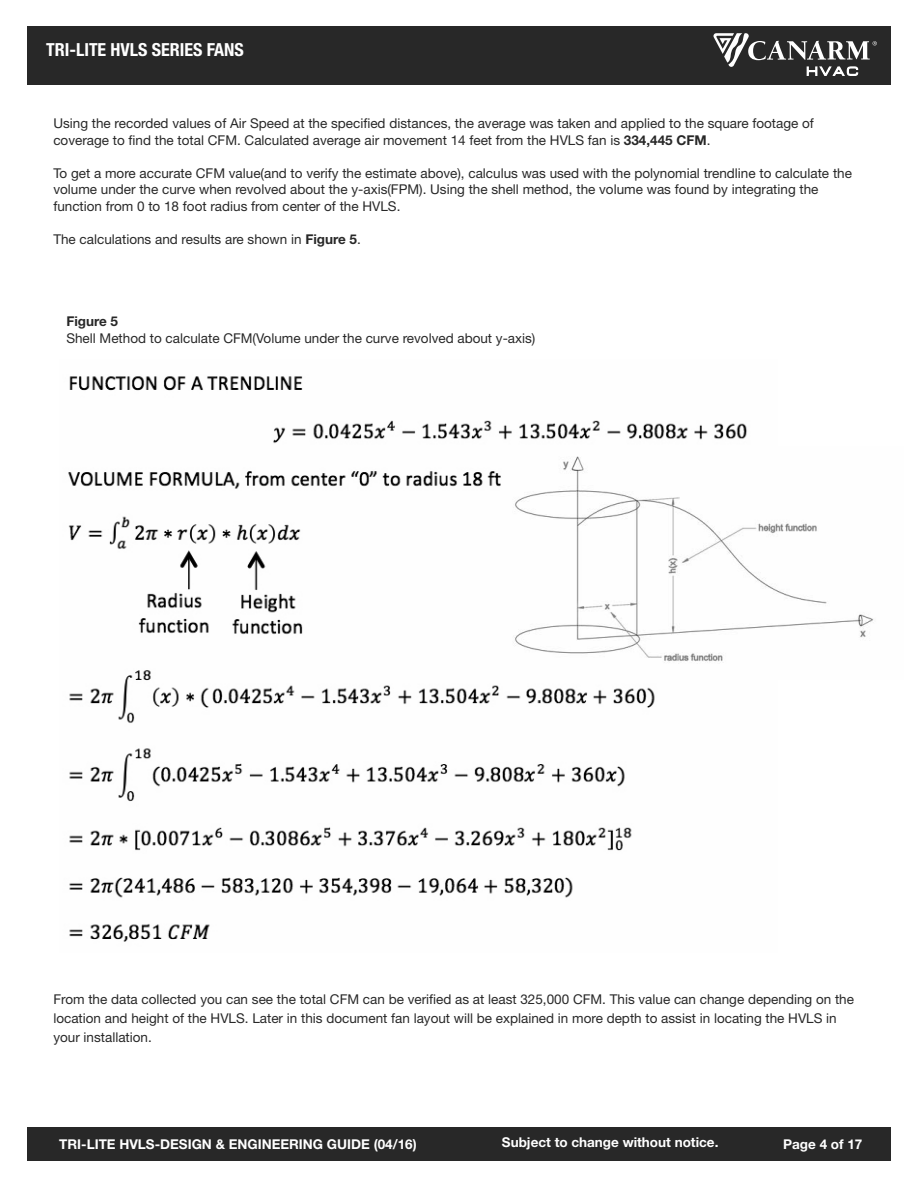
<style>
.page{position:relative;width:918px;height:1188px;background:#fff}
.page>*{position:absolute;margin:0;border:0;box-sizing:border-box;transform-origin:0 0}
.t1{font:700 condensed 18px "Helvetica Neue";color:#fff}
.t2{font:13.5px/16.5px "Helvetica Neue";color:#282828}
.t3{font:700 13.5px "Helvetica Neue";color:#fff}
.t4{font:700 13.5px "Helvetica Neue";color:#282828}
.s1{font-weight:700}
</style>
<div class="page">
<div style="left:27px;top:1127px;width:864px;height:34px;background:#282828"></div>
<div style="left:27px;top:26px;width:864px;height:59px;background:#282828"></div>
<img style="left:68px;top:376px;width:679px;height:566px">
<svg style="left:713px;top:33px;width:164px;height:43px"></svg>
<img style="left:502px;top:446px;width:372px;height:234px">
<h1 class="t1" style="left:46px;top:39px;width:199px">TRI-LITE HVLS SERIES FANS</h1>
<p class="t2" style="left:53px;top:117px;width:762px">Using the recorded values of Air Speed at the specified distances, the average was taken and applied to the square footage of coverage to find the total CFM. Calculated average air movement 14 feet from the HVLS fan is <span class="s1">334,445 CFM</span>.</p>
<p class="t2" style="left:53px;top:166px;width:800px">To get a more accurate CFM value(and to verify the estimate above), calculus was used with the polynomial trendline to calculate the volume under the curve when revolved about the y-axis(FPM). Using the shell method, the volume was found by integrating the function from 0 to 18 foot radius from center of the HVLS.</p>
<p class="t2" style="left:53px;top:232px;width:309px">The calculations and results are shown in <span class="s1">Figure 5</span>.</p>
<p class="t4" style="left:66px;top:317px;width:53px">Figure 5</p>
<p class="t2" style="left:66px;top:331px;width:471px">Shell Method to calculate CFM(Volume under the curve revolved about y-axis)</p>
<p class="t2" style="left:53px;top:991px;width:802px;line-height:18.9px">From the data collected you can see the total CFM can be verified as at least 325,000 CFM. This value can change depending on the location and height of the HVLS. Later in this document fan layout will be explained in more depth to assist in locating the HVLS in your installation.</p>
<p class="t3" style="left:59px;top:1139px;width:359px">TRI-LITE HVLS-DESIGN &amp; ENGINEERING GUIDE (04/16)</p>
<p class="t3" style="left:502px;top:1138px;width:218px">Subject to change without notice.</p>
<p class="t3" style="left:783px;top:1139px;width:81px">Page 4 of 17</p>
</div>
